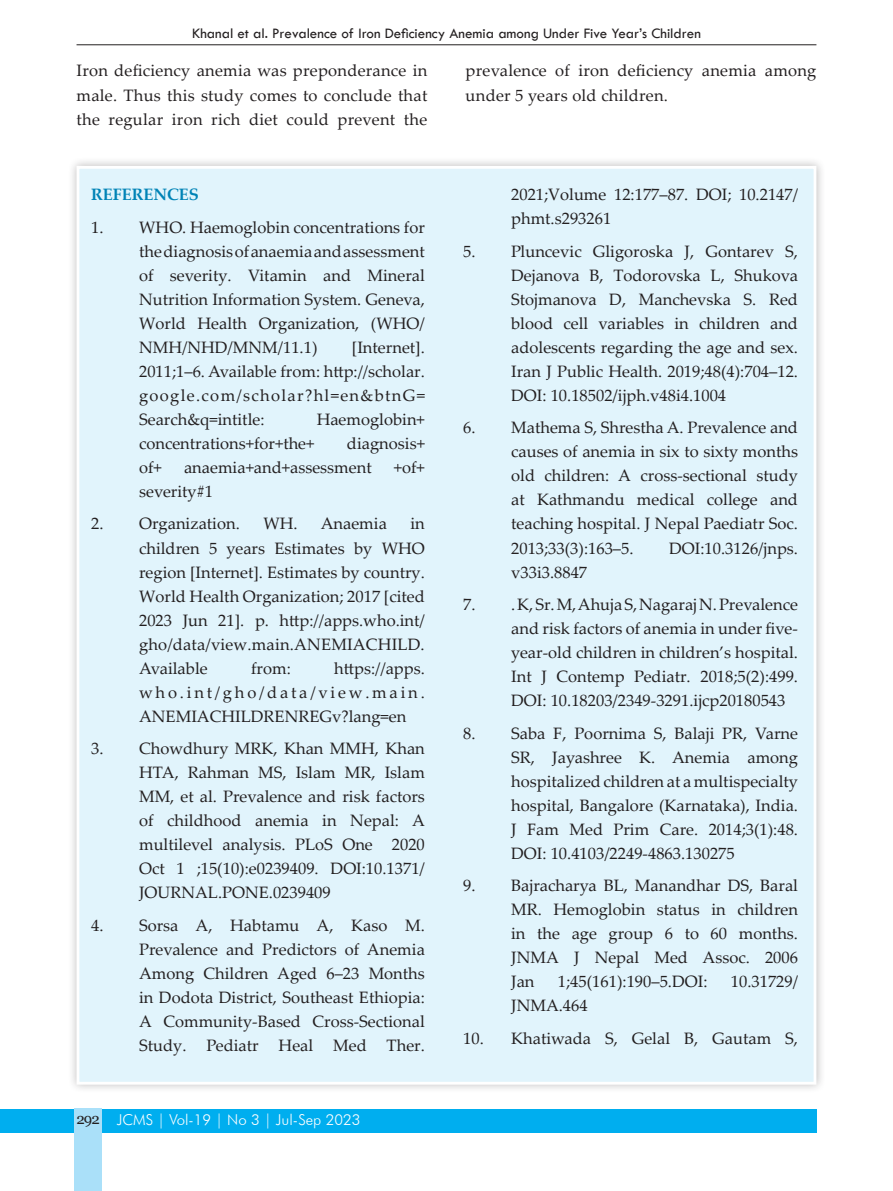
<style>
.page{position:relative;width:893px;height:1191px;background:#fff}
.page>*{position:absolute;margin:0;border:0;box-sizing:border-box;transform-origin:0 0}
.t1{font:16.5px/24px "Palatino Linotype";color:#231f20;text-align:justify}
.t2{font:700 16.5px "Palatino Linotype";letter-spacing:-.005em;color:#0083b6}
.t3{font:15px "Tw Cen";color:#231f20}
.t4{font:300 15px "Futura BT";color:#fff}
.s1{font-family:"Georgia";font-weight:400;color:#231f20}
</style>
<div class="page">
<div style="left:0;top:1109px;width:816px;height:23px;background:#00aeef"></div>
<div style="left:74px;top:1108px;width:28px;height:83px;background:#aae0f9"></div>
<div style="left:68px;top:157px;width:758px;height:936px;background:#231f20;opacity:.3"></div>
<div style="left:77px;top:166px;width:739px;height:918px;background:#e1f4fc;border:3px solid #fff"></div>
<hr style="left:77px;top:44px;width:739px;height:1px;background:#231f20">
<p class="t3" style="left:192px;top:24px;width:510px">Khanal et al. Prevalence of Iron Deficiency Anemia among Under Five Year’s Children</p>
<p class="t1" style="left:77px;top:57px;width:352px;line-height:24.8px">Iron deficiency anemia was preponderance in male. Thus this study comes to conclude that the regular iron rich diet could prevent the</p>
<p class="t1" style="left:466px;top:57px;width:352px;line-height:24.8px">prevalence of iron deficiency anemia among under 5 years old children.</p>
<p class="t2" style="left:91px;top:183px;width:109px">REFERENCES</p>
<p class="t1" style="left:139px;top:215px;width:287px;text-indent:-48px">1. WHO. Haemoglobin concentrations for the diagnosis of anaemia and assessment of severity. Vitamin and Mineral Nutrition Information System. Geneva, World Health Organization, (WHO/ NMH/NHD/MNM/11.1)</p>
<p class="t1" style="left:139px;top:335px;width:287px;text-indent:213px">[Internet].<br>2011;1–6. Available from: http://scholar. google.com/scholar?hl=en&amp;btnG= Search&amp;q=intitle:</p>
<p class="t1" style="left:317px;top:407px;width:110px">Haemoglobin+</p>
<p class="t1" style="left:139px;top:431px;width:177px">concentrations+for+the+</p>
<p class="t1" style="left:347px;top:431px;width:79px">diagnosis+</p>
<p class="t1" style="left:139px;top:455px;width:24px">of+</p>
<p class="t1" style="left:184px;top:455px;width:189px">anaemia+and+assessment</p>
<p class="t1" style="left:394px;top:455px;width:33px">+of+</p>
<p class="t1" style="left:139px;top:479px;width:75px">severity#1</p>
<p class="t1" style="left:91px;top:511px;width:150px">2. Organization.</p>
<p class="t1" style="left:263px;top:511px;width:125px">WH. Anaemia</p>
<p class="t1" style="left:139px;top:511px;width:287px;text-indent:271px">in children 5 years Estimates by WHO region [Internet]. Estimates by country.<br>World Health Organization; 2017 [cited 2023 Jun 21]. p. http://apps.who.int/ gho/data/view.main.ANEMIACHILD.<br>Available</p>
<p class="t1" style="left:139px;top:655px;width:287px;text-indent:195px">https://apps. who.int/gho/data/view.main.<br>ANEMIACHILDRENREGv?lang=en</p>
<p class="t1" style="left:139px;top:736px;width:287px;text-indent:-48px">3. Chowdhury MRK, Khan MMH, Khan HTA, Rahman MS, Islam MR, Islam MM, et al. Prevalence and risk factors of childhood anemia in Nepal: A multilevel analysis. PLoS One 2020<br>Oct 1 ;15(10):e0239409. DOI:10.1371/ JOURNAL.PONE.0239409</p>
<p class="t1" style="left:139px;top:912px;width:287px;text-indent:-48px">4. Sorsa A, Habtamu A, Kaso M.<br>Prevalence and Predictors of Anemia Among Children Aged 6–23 Months in Dodota District, Southeast Ethiopia:<br>A Community-Based Cross-Sectional Study. Pediatr Heal Med Ther.</p>
<p class="t1" style="left:251px;top:655px;width:41px">from:</p>
<p class="t4" style="left:76px;top:1111px;width:285px"><span class="s1">292</span> JCMS | Vol-19 | No 3 | Jul-Sep 2023</p>
<p class="t1" style="left:511px;top:182px;width:288px">2021;Volume 12:177–87. DOI; 10.2147/ phmt.s293261</p>
<p class="t1" style="left:511px;top:239px;width:288px;text-indent:-48px">5. Pluncevic Gligoroska J, Gontarev S, Dejanova B, Todorovska L, Shukova Stojmanova D, Manchevska S. Red blood cell variables in children and adolescents regarding the age and sex.<br>Iran J Public Health. 2019;48(4):704–12.<br>DOI: 10.18502/ijph.v48i4.1004</p>
<p class="t1" style="left:511px;top:415px;width:288px;text-indent:-48px">6. Mathema S, Shrestha A. Prevalence and causes of anemia in six to sixty months old children: A cross-sectional study at Kathmandu medical college and teaching hospital. J Nepal Paediatr Soc.<br>2013;33(3):163–5.</p>
<p class="t1" style="left:669px;top:535px;width:130px">DOI:10.3126/jnps.</p>
<p class="t1" style="left:511px;top:559px;width:77px">v33i3.8847</p>
<p class="t1" style="left:511px;top:592px;width:288px;text-indent:-48px">7. . K, Sr. M, Ahuja S, Nagaraj N. Prevalence and risk factors of anemia in under five&shy;year-old children in children’s hospital.<br>Int J Contemp Pediatr. 2018;5(2):499.<br>DOI: 10.18203/2349-3291.ijcp20180543</p>
<p class="t1" style="left:511px;top:720px;width:288px;text-indent:-48px">8. Saba F, Poornima S, Balaji PR, Varne SR, Jayashree K. Anemia among hospitalized children at a multispecialty hospital, Bangalore (Karnataka), India.<br>J Fam Med Prim Care. 2014;3(1):48.<br>DOI: 10.4103/2249-4863.130275</p>
<p class="t1" style="left:511px;top:873px;width:288px;text-indent:-48px">9. Bajracharya BL, Manandhar DS, Baral MR. Hemoglobin status in children in the age group 6 to 60 months.<br>JNMA J Nepal Med Assoc. 2006<br>Jan</p>
<p class="t1" style="left:558px;top:969px;width:151px">1;45(161):190–5.DOI:</p>
<p class="t1" style="left:731px;top:969px;width:69px">10.31729/</p>
<p class="t1" style="left:511px;top:993px;width:78px">JNMA.464</p>
<p class="t1" style="left:463px;top:1025px;width:336px">10. Khatiwada S, Gelal B, Gautam S,</p>
</div>
